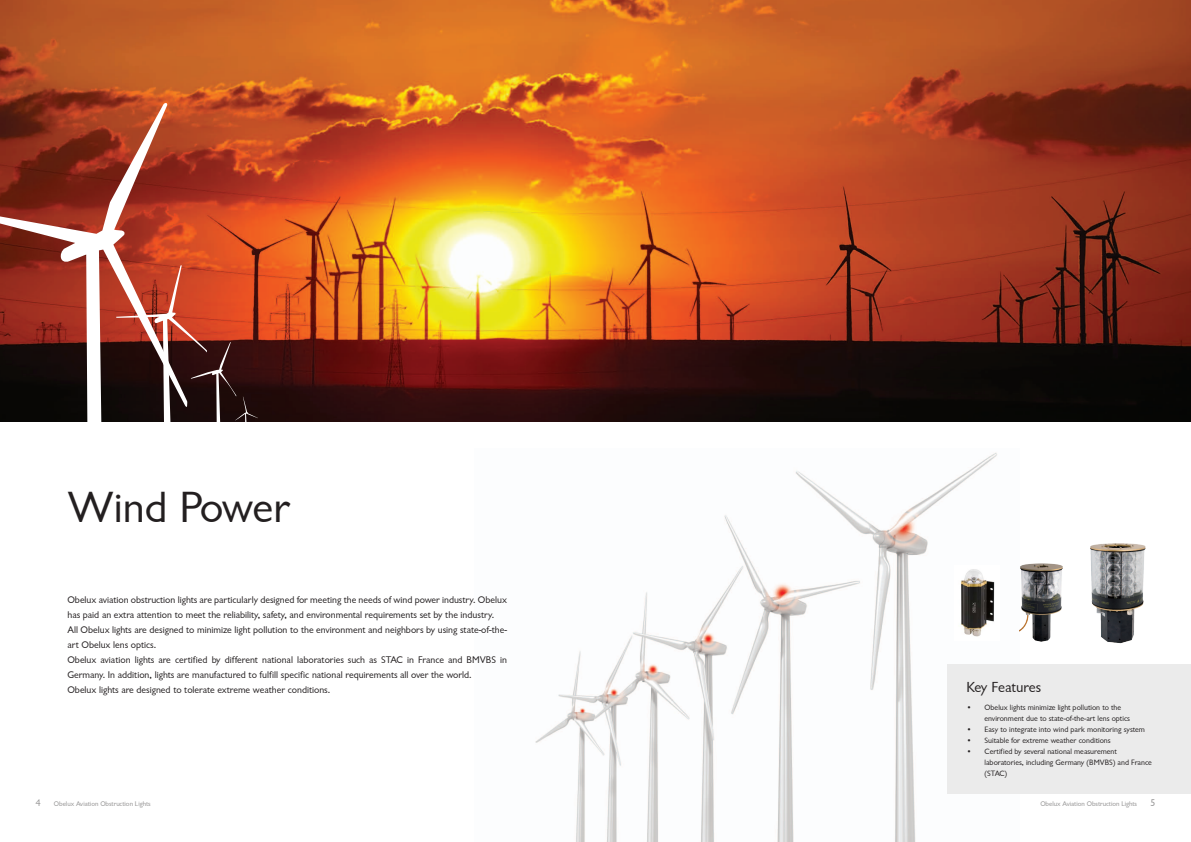
<style>
.page{position:relative;width:1191px;height:842px;background:#fff}
.page>*{position:absolute;margin:0;border:0;box-sizing:border-box;transform-origin:0 0}
.Tuoteotsikko{font:45px "Garrison Sans";color:#231f20}
.Tuoteotsikko-2{font:15px "Garrison Sans";color:#231f20}
.Tuoteotsikko-3{font:10px/15px "Garrison Sans";color:#231f20}
.t1{font:10px "Garrison Sans";color:#939292}
.Tuoteotsikko-4{font:8px/11px "Garrison Sans";color:#231f20}
.Tuoteotsikko-5{font:7px "Garrison Sans";color:#939292}
</style>
<div class="page">
<img style="left:0;top:0;width:1191px;height:421px">
<svg style="left:0;top:102px;width:188px;height:320px;background:#8a4032"></svg>
<svg style="left:116px;top:265px;width:142px;height:157px;background:#803b2e"></svg>
<img style="left:535px;top:452px;width:462px;height:390px">
<img style="left:1090px;top:543px;width:56px;height:101px">
<img style="left:1019px;top:563px;width:44px;height:79px">
<div style="left:947px;top:664px;width:244px;height:130px;background:#ebebeb"></div>
<img style="left:954px;top:565px;width:43px;height:75px">
<p class="Tuoteotsikko" style="left:67px;top:483px;width:224px">Wind Power</p>
<p class="Tuoteotsikko-3" style="left:67px;top:592px;width:441px">Obelux aviation obstruction lights are particularly designed for meeting the needs of wind power industry. Obelux has paid an extra attention to meet the reliability, safety, and environmental requirements set by the industry.<br>All Obelux lights are designed to minimize light pollution to the environment and neighbors by using state-of-the&shy;art Obelux lens optics.</p>
<p class="Tuoteotsikko-3" style="left:67px;top:652px;width:441px">Obelux aviation lights are certified by different national laboratories such as STAC in France and BMVBS in<br>Germany. In addition, lights are manufactured to fulfill specific national requirements all over the world.</p>
<p class="Tuoteotsikko-3" style="left:67px;top:682px;width:264px">Obelux lights are designed to tolerate extreme weather conditions.</p>
<p class="Tuoteotsikko-2" style="left:966px;top:678px;width:76px">Key Features</p>
<p class="Tuoteotsikko-4" style="left:984px;top:702px;width:147px;text-indent:-18px">• Obelux lights minimize light pollution to the environment due to state-of-the-art lens optics</p>
<p class="Tuoteotsikko-4" style="left:966px;top:724px;width:180px">• Easy to integrate into wind park monitoring system</p>
<p class="Tuoteotsikko-4" style="left:966px;top:735px;width:146px">• Suitable for extreme weather conditions</p>
<p class="Tuoteotsikko-4" style="left:984px;top:746px;width:169px;text-indent:-18px">• Certified by several national measurement laboratories, including Germany (BMVBS) and France (STAC)</p>
<p class="t1" style="left:36px;top:797px;width:7px">4</p>
<p class="Tuoteotsikko-5" style="left:54px;top:800px;width:98px">Obelux Aviation Obstruction Lights</p>
<p class="Tuoteotsikko-5" style="left:1040px;top:800px;width:98px">Obelux Aviation Obstruction Lights</p>
<p class="t1" style="left:1150px;top:797px;width:7px">5</p>
</div>
